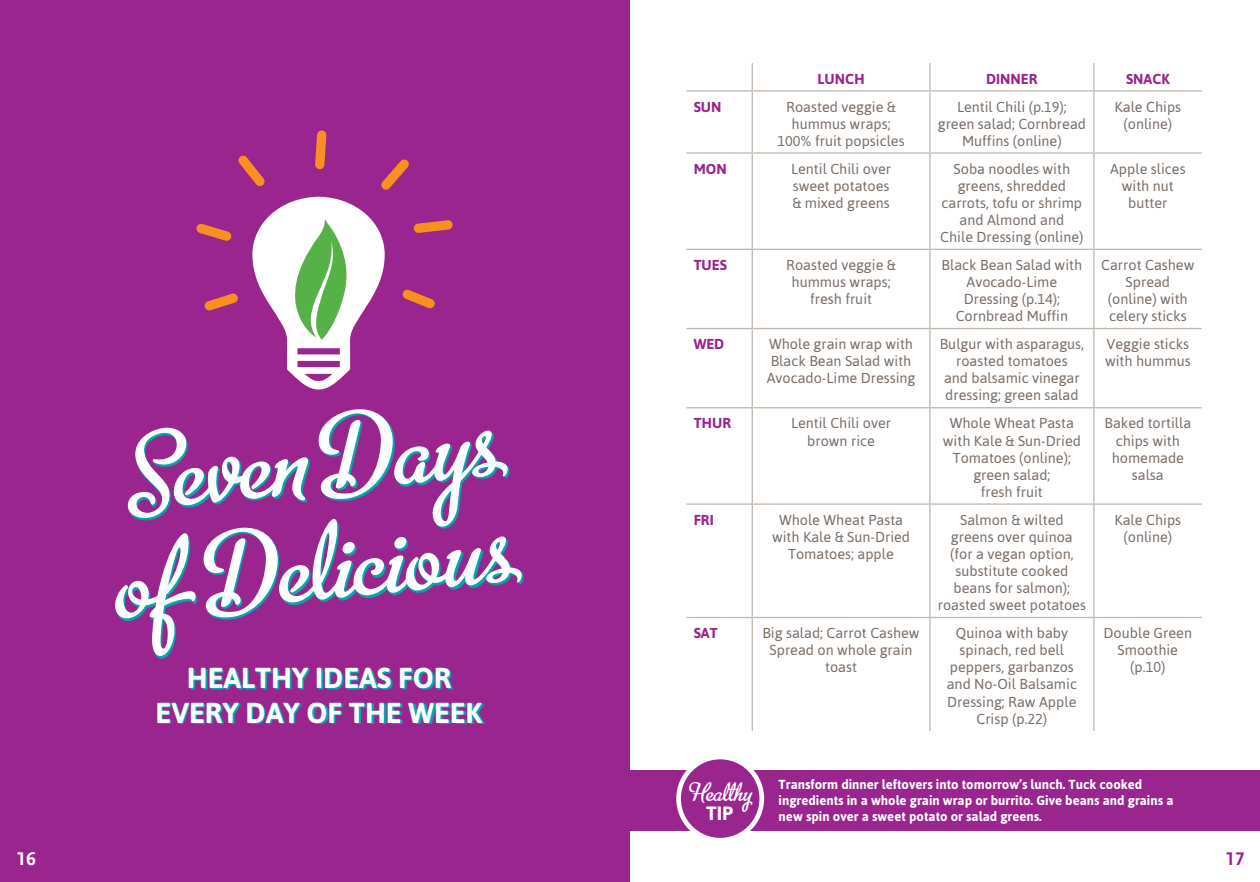
<style>
.page{position:relative;width:1260px;height:882px;background:#fff}
.page>*{position:absolute;margin:0;border:0;box-sizing:border-box;transform-origin:0 0}
.t1{font:121.62px/107.3px "Metro Script";color:#fff}
.t2{font:29.05px "Metro Script";color:#fff}
.t3{font:700 28.88px/34.3px "Asap";color:#fff;text-align:center}
.t4{font:700 19.25px "Asap";color:#fff}
.t5{font:700 19.25px "WFM Scala Sans Spring";color:#fff}
.t6{font:700 19.25px "WFM Scala Sans Spring";color:#9a258f}
.t7{font:14.35px/17.2px "Asap";color:#7b6e66;text-align:center}
.t8{font:700 14.35px "Asap";color:#9a258f}
.t9{font:700 13.12px/15.8px "Asap";color:#fff}
</style>
<div class="page">
<div style="left:0;top:0;width:630px;height:882px;background:#9a258f"></div>
<svg style="left:158px;top:670px;width:327px;height:54px"></svg>
<svg style="left:196px;top:223px;width:36px;height:18px"></svg>
<svg style="left:414px;top:220px;width:39px;height:13px"></svg>
<svg style="left:402px;top:289px;width:33px;height:20px"></svg>
<svg style="left:204px;top:293px;width:34px;height:18px"></svg>
<svg style="left:315px;top:130px;width:12px;height:39px"></svg>
<svg style="left:381px;top:159px;width:28px;height:31px"></svg>
<svg style="left:238px;top:155px;width:27px;height:31px"></svg>
<svg style="left:129px;top:410px;width:381px;height:110px"></svg>
<svg style="left:116px;top:520px;width:408px;height:139px"></svg>
<svg style="left:752px;top:63px;width:1px;height:27px"></svg>
<hr style="left:929px;top:63px;width:2px;height:27px;background:#c1b8af">
<hr style="left:1093px;top:63px;width:2px;height:27px;background:#c1b8af">
<hr style="left:686px;top:90px;width:66px;height:2px;background:#c1b8af">
<hr style="left:752px;top:90px;width:178px;height:2px;background:#c1b8af">
<hr style="left:752px;top:92px;width:1px;height:60px;background:#c1b8af">
<hr style="left:930px;top:90px;width:164px;height:2px;background:#c1b8af">
<hr style="left:929px;top:92px;width:2px;height:60px;background:#c1b8af">
<hr style="left:1094px;top:90px;width:108px;height:2px;background:#c1b8af">
<hr style="left:1093px;top:92px;width:2px;height:60px;background:#c1b8af">
<hr style="left:686px;top:152px;width:66px;height:2px;background:#c1b8af">
<hr style="left:752px;top:152px;width:178px;height:2px;background:#c1b8af">
<hr style="left:752px;top:154px;width:1px;height:95px;background:#c1b8af">
<hr style="left:930px;top:152px;width:164px;height:2px;background:#c1b8af">
<hr style="left:929px;top:154px;width:2px;height:95px;background:#c1b8af">
<hr style="left:1094px;top:152px;width:108px;height:2px;background:#c1b8af">
<hr style="left:1093px;top:154px;width:2px;height:95px;background:#c1b8af">
<hr style="left:686px;top:249px;width:66px;height:1px;background:#c1b8af">
<hr style="left:752px;top:249px;width:178px;height:1px;background:#c1b8af">
<hr style="left:752px;top:250px;width:1px;height:78px;background:#c1b8af">
<hr style="left:930px;top:249px;width:164px;height:1px;background:#c1b8af">
<hr style="left:929px;top:250px;width:2px;height:78px;background:#c1b8af">
<hr style="left:1094px;top:249px;width:108px;height:1px;background:#c1b8af">
<hr style="left:1093px;top:250px;width:2px;height:78px;background:#c1b8af">
<hr style="left:686px;top:328px;width:66px;height:1px;background:#c1b8af">
<hr style="left:752px;top:328px;width:178px;height:1px;background:#c1b8af">
<hr style="left:752px;top:329px;width:1px;height:78px;background:#c1b8af">
<hr style="left:930px;top:328px;width:164px;height:1px;background:#c1b8af">
<hr style="left:929px;top:329px;width:2px;height:78px;background:#c1b8af">
<hr style="left:1094px;top:328px;width:108px;height:1px;background:#c1b8af">
<hr style="left:1093px;top:329px;width:2px;height:78px;background:#c1b8af">
<hr style="left:686px;top:407px;width:66px;height:1px;background:#c1b8af">
<hr style="left:752px;top:407px;width:178px;height:1px;background:#c1b8af">
<hr style="left:752px;top:408px;width:1px;height:95px;background:#c1b8af">
<hr style="left:930px;top:407px;width:164px;height:1px;background:#c1b8af">
<hr style="left:929px;top:408px;width:2px;height:95px;background:#c1b8af">
<hr style="left:1094px;top:407px;width:108px;height:1px;background:#c1b8af">
<hr style="left:1093px;top:408px;width:2px;height:95px;background:#c1b8af">
<hr style="left:686px;top:503px;width:66px;height:2px;background:#c1b8af">
<hr style="left:752px;top:503px;width:178px;height:2px;background:#c1b8af">
<hr style="left:752px;top:505px;width:1px;height:112px;background:#c1b8af">
<hr style="left:930px;top:503px;width:164px;height:2px;background:#c1b8af">
<hr style="left:929px;top:505px;width:2px;height:112px;background:#c1b8af">
<hr style="left:1094px;top:503px;width:108px;height:2px;background:#c1b8af">
<hr style="left:1093px;top:505px;width:2px;height:112px;background:#c1b8af">
<hr style="left:686px;top:617px;width:66px;height:1px;background:#c1b8af">
<hr style="left:752px;top:617px;width:178px;height:1px;background:#c1b8af">
<hr style="left:752px;top:618px;width:1px;height:113px;background:#c1b8af">
<hr style="left:930px;top:617px;width:164px;height:1px;background:#c1b8af">
<hr style="left:929px;top:618px;width:2px;height:113px;background:#c1b8af">
<hr style="left:1094px;top:617px;width:108px;height:1px;background:#c1b8af">
<hr style="left:1093px;top:618px;width:2px;height:113px;background:#c1b8af">
<div style="left:630px;top:770px;width:630px;height:61px;background:#9a258f"></div>
<div style="left:679px;top:757px;width:83px;height:83px;background:#9a258f;border-radius:50%"></div>
<div style="left:676px;top:755px;width:88px;height:88px;border:5px solid #fff;border-radius:50%"></div>
<svg style="left:252px;top:197px;width:133px;height:192px"></svg>
<h3 class="t5" style="left:16px;top:848px;width:21px">16</h3>
<h1 class="t1" style="left:100px;top:433px;width:402px;rotate:-6deg">Seven Days of Delicious</h1>
<h3 class="t3" style="left:156px;top:661px;width:327px">Healthy Ideas fo r<br>Every Day of the Week</h3>
<p class="t8" style="left:818px;top:70px;width:11px">LUNCH</p>
<p class="t8" style="left:986px;top:70px;width:10px">DINNER</p>
<p class="t8" style="left:1126px;top:70px;width:10px">SNAC</p>
<p class="t8" style="left:1161px;top:70px;width:10px">K</p>
<p class="t8" style="left:694px;top:98px;width:10px">SUN</p>
<p class="t7" style="left:777px;top:98px;width:129px">Roasted veggie &amp; hummus wraps;<br>100% fruit popsicles</p>
<p class="t7" style="left:938px;top:98px;width:150px">Lentil Chili (p.19); green salad; Cornbread<br>Muffins (online)</p>
<p class="t7" style="left:1115px;top:98px;width:68px">Kale Chips (online)</p>
<p class="t8" style="left:694px;top:160px;width:33px">MON</p>
<p class="t7" style="left:791px;top:160px;width:101px;text-align:justify">Lentil Chili over sweet potatoes &amp; mixed greens</p>
<p class="t7" style="left:940px;top:160px;width:145px">Soba noodles with greens, shredded carrots, tofu or shrimp and Almond and<br>Chile Dressing (online)</p>
<p class="t7" style="left:1110px;top:160px;width:77px">Apple slices with nut butter</p>
<p class="t8" style="left:694px;top:257px;width:10px">TUES</p>
<p class="t7" style="left:786px;top:256px;width:111px">Roasted veggie &amp; hummus wraps; fresh fruit</p>
<p class="t7" style="left:942px;top:256px;width:142px">Black Bean Salad with<br>Avocado-Lime<br>Dressing (p.14);<br>Cornbread Muffin</p>
<p class="t7" style="left:1101px;top:256px;width:95px">Carrot Cashew<br>Spread (online) with celery sticks</p>
<p class="t8" style="left:694px;top:336px;width:22px">WED</p>
<p class="t7" style="left:767px;top:335px;width:150px;text-align:left">Whole grain wrap with<br>Black Bean Salad with<br>Avocado-Lime Dressing</p>
<p class="t7" style="left:940px;top:335px;width:146px">Bulgur with asparagus, roasted tomatoes<br>and balsamic vinegar dressing; green salad</p>
<p class="t7" style="left:1105px;top:335px;width:87px;text-align:left">Veggie sticks with hummus</p>
<p class="t8" style="left:694px;top:415px;width:11px">THUR</p>
<p class="t7" style="left:791px;top:415px;width:101px">Lentil Chili over brown rice</p>
<p class="t7" style="left:943px;top:415px;width:140px">Whole Wheat Pasta with Kale &amp; Sun-Dried<br>Tomatoes (online); green salad;<br>fresh fruit</p>
<p class="t7" style="left:1104px;top:415px;width:88px">Baked tortilla chips with homemade salsa</p>
<p class="t8" style="left:694px;top:511px;width:8px">FRI</p>
<p class="t7" style="left:772px;top:511px;width:140px">Whole Wheat Pasta with Kale &amp; Sun-Dried<br>Tomatoes; apple</p>
<p class="t7" style="left:938px;top:511px;width:150px">Salmon &amp; wilted greens over quinoa<br>(for a vegan option, substitute cooked beans for salmon); roasted sweet potatoes</p>
<p class="t7" style="left:1115px;top:511px;width:68px">Kale Chips (online)</p>
<p class="t8" style="left:694px;top:625px;width:9px">SAT</p>
<p class="t7" style="left:762px;top:624px;width:159px">Big salad; Carrot Cashew<br>Spread on whole grain toast</p>
<p class="t7" style="left:947px;top:624px;width:132px">Quinoa with baby spinach, red bell peppers, garbanzos and No-Oil Balsamic<br>Dressing; Raw Apple<br>Crisp (p.22)</p>
<p class="t7" style="left:1104px;top:624px;width:90px">Double Green<br>Smoothie (p.10)</p>
<p class="t9" style="left:779px;top:777px;width:396px">Transform dinner leftovers into tomorrow’s lunch. Tuck cooked ingredients in a whole grain wrap or burrito. Give beans and grains a</p>
<h2 class="t2" style="left:692px;top:777px;width:63px">Healthy</h2>
<h3 class="t4" style="left:706px;top:802px;width:28px">Tip</h3>
<p class="t9" style="left:779px;top:808px;width:265px">new spin over a sweet potato or salad greens.</p>
<h3 class="t6" style="left:1225px;top:848px;width:21px">17</h3>
</div>
